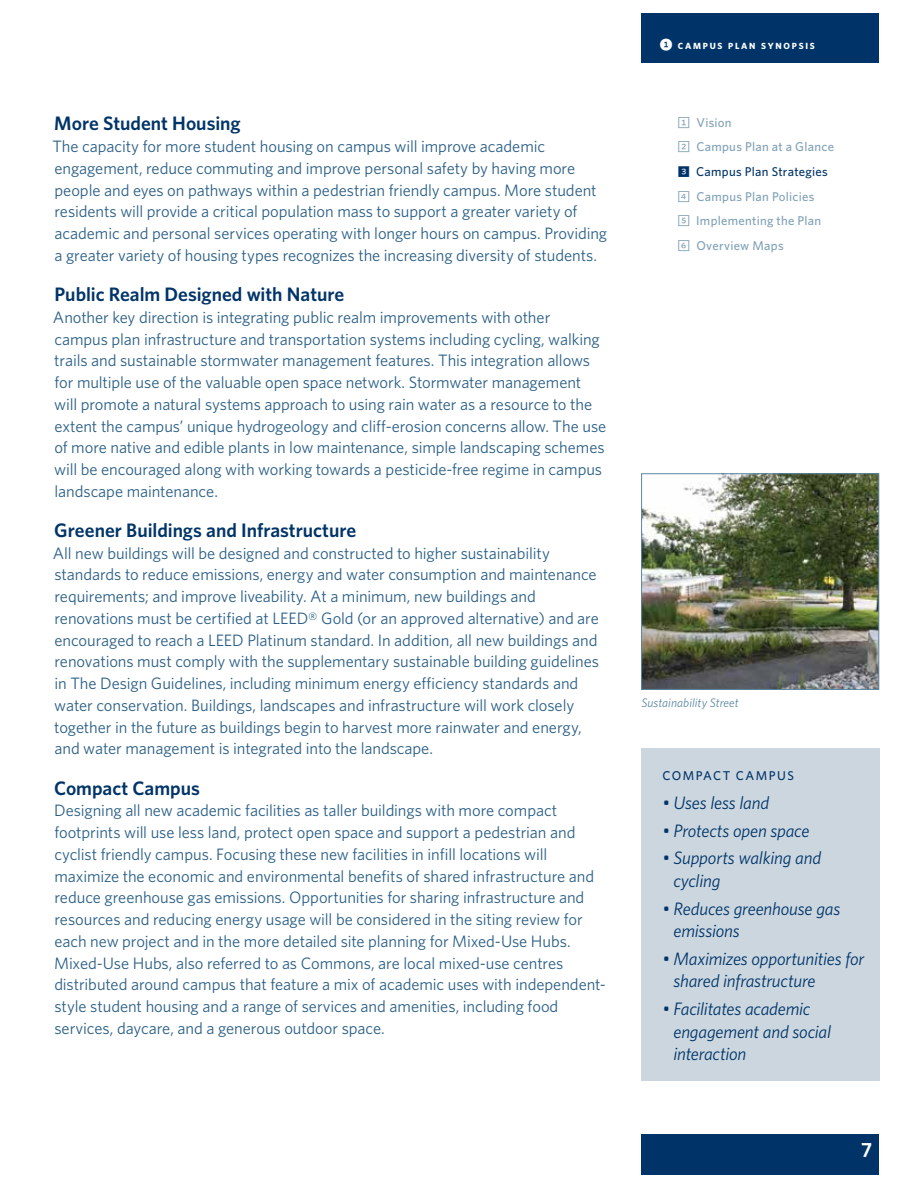
<style>
.page{position:relative;width:918px;height:1188px;background:#fff}
.page>*{position:absolute;margin:0;border:0;box-sizing:border-box;transform-origin:0 0}
.t1{font:600 20.7px "Whitney";color:#fff}
.t2{font:600 19.5px "Whitney";color:#003468}
.t3{font:italic 18px/22.5px "Whitney";letter-spacing:-.01em;color:#003468}
.t4{font:16.5px/21.8px "Whitney";letter-spacing:-.005em;color:#2b5f86}
.t5{font:500 12.75px/24.6px "Whitney";letter-spacing:.02em;color:#80a1b6}
.t6{font:500 12.75px "Whitney";color:#003468}
.t7{font:italic 12.3px "Whitney";letter-spacing:.005em;color:#5d87a1}
.t8{font:700 8.85px "Whitney";letter-spacing:.195em;color:#fff}
.s1{font-family:"Whitney Index Black Rd Bd";font-weight:400;font-size:12.75px}
.s2{font-family:"Whitney Index White Sq Md";font-weight:400}
.s3{font-family:"Whitney Index Black Sq Md";font-weight:400;color:#003468}
.s4{color:#003468}
</style>
<div class="page">
<div style="left:642px;top:1134px;width:237px;height:40px;background:#003468"></div>
<div style="left:642px;top:14px;width:237px;height:49px;background:#003468"></div>
<div style="left:641px;top:748px;width:238px;height:332px;background:#cbd6df"></div>
<img style="left:643px;top:476px;width:234px;height:212px">
<div style="left:641px;top:474px;width:238px;height:216px;border:1px solid #5d87a1"></div>
<p class="t2" style="left:54px;top:111px;width:188px">More Student Housing</p>
<p class="t4" style="left:52px;top:135px;width:556px">The capacity for more student housing on campus will improve academic engagement, reduce commuting and improve personal safety by having more people and eyes on pathways within a pedestrian friendly campus. More student residents will provide a critical population mass to support a greater variety of academic and personal services operating with longer hours on campus. Providing a greater variety of housing types recognizes the increasing diversity of students.</p>
<p class="t2" style="left:55px;top:281px;width:291px">Public Realm Designed with Nature</p>
<p class="t4" style="left:53px;top:306px;width:555px">Another key direction is integrating public realm improvements with other campus plan infrastructure and transportation systems including cycling, walking trails and sustainable stormwater management features. This integration allows for multiple use of the valuable open space network. Stormwater management will promote a natural systems approach to using rain water as a resource to the extent the campus’ unique hydrogeology and cliff-erosion concerns allow. The use of more native and edible plants in low maintenance, simple landscaping schemes will be encouraged along with working towards a pesticide-free regime in campus landscape maintenance.</p>
<p class="t2" style="left:54px;top:517px;width:304px">Greener Buildings and Infrastructure</p>
<p class="t4" style="left:53px;top:542px;width:548px">All new buildings will be designed and constructed to higher sustainability standards to reduce emissions, energy and water consumption and maintenance requirements; and improve liveability. At a minimum, new buildings and renovations must be certified at LEED® Gold (or an approved alternative) and are encouraged to reach a LEED Platinum standard. In addition, all new buildings and renovations must comply with the supplementary sustainable building guidelines in The Design Guidelines, including minimum energy efficiency standards and water conservation. Buildings, landscapes and infrastructure will work closely together in the future as buildings begin to harvest more rainwater and energy, and water management is integrated into the landscape.</p>
<p class="t2" style="left:54px;top:775px;width:147px">Compact Campus</p>
<p class="t4" style="left:54px;top:799px;width:553px">Designing all new academic facilities as taller buildings with more compact footprints will use less land, protect open space and support a pedestrian and cyclist friendly campus. Focusing these new facilities in infill locations will maximize the economic and environmental benefits of shared infrastructure and reduce greenhouse gas emissions. Opportunities for sharing infrastructure and resources and reducing energy usage will be considered in the siting review for each new project and in the more detailed site planning for Mixed-Use Hubs.<br>Mixed-Use Hubs, also referred to as Commons, are local mixed-use centres distributed around campus that feature a mix of academic uses with independent&shy;style student housing and a range of services and amenities, including food services, daycare, and a generous outdoor space.</p>
<p class="t8" style="left:660px;top:40px;width:157px"><span class="s1">1</span> CAMPUS PLAN SYNOPSIS</p>
<p class="t5" style="left:677px;top:110px;width:158px"><span class="s2">1</span> Vision<br><span class="s2">2</span> Campus Plan at a Glance<br><span class="s3">3</span> <span class="s4">Campus Plan Strategies<br></span><span class="s2">4</span> Campus Plan Policies<br><span class="s2">5</span> Implementing the Plan<br><span class="s2">6</span> Overview Maps</p>
<p class="t7" style="left:641px;top:694px;width:99px">Sustainability Street</p>
<p class="t6" style="left:662px;top:767px;width:11px">COMPACT</p>
<p class="t6" style="left:736px;top:767px;width:11px">CAMPUS</p>
<p class="t3" style="left:662px;top:791px;width:108px">• Uses less land</p>
<p class="t3" style="left:662px;top:819px;width:148px">• Protects open space</p>
<p class="t3" style="left:673px;top:846px;width:149px;text-indent:-11px">• Supports walking and cycling</p>
<p class="t3" style="left:673px;top:897px;width:168px;text-indent:-11px">• Reduces greenhouse gas emissions</p>
<p class="t3" style="left:673px;top:947px;width:192px;text-indent:-11px">• Maximizes opportunities for shared infrastructure</p>
<p class="t3" style="left:673px;top:997px;width:159px;text-indent:-11px">• Facilitates academic engagement and social interaction</p>
<p class="t1" style="left:861px;top:1136px;width:13px">7</p>
</div>
